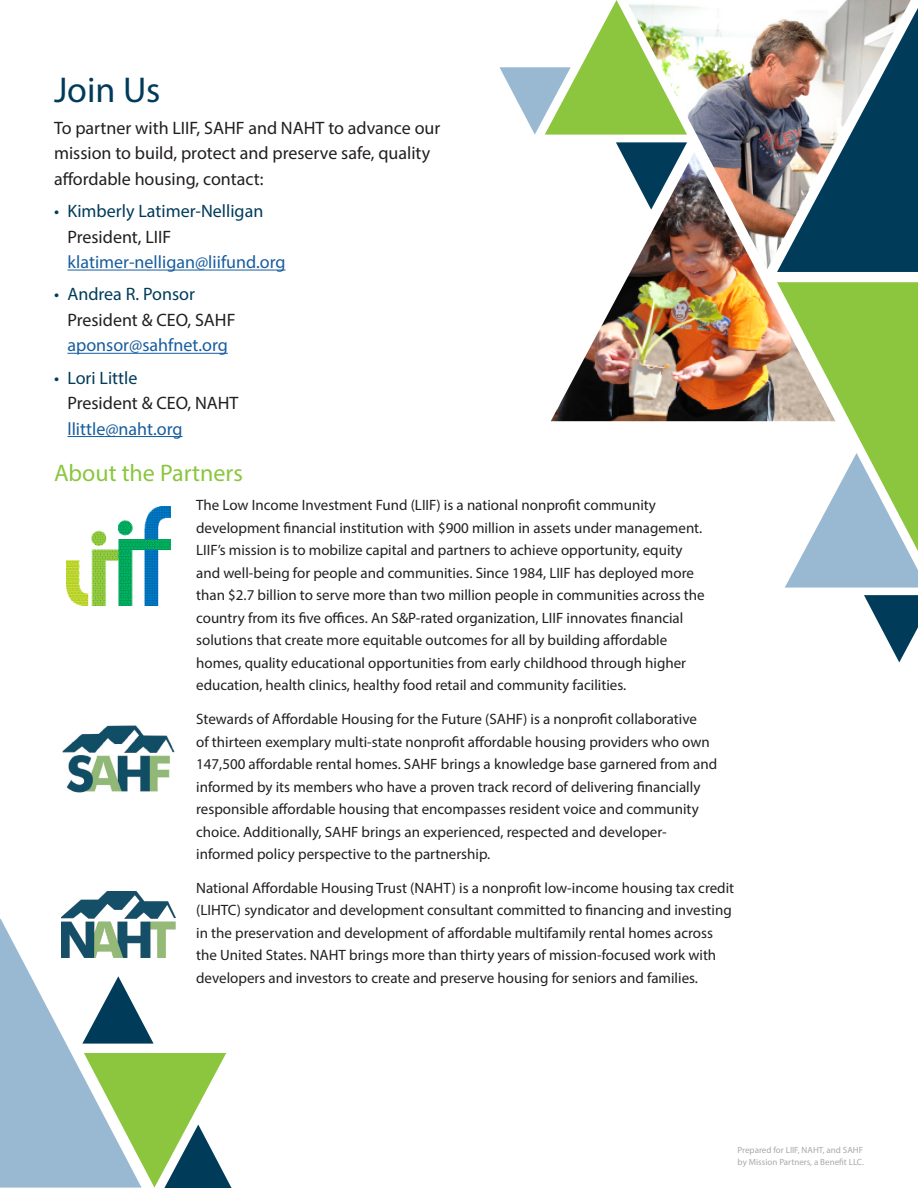
<style>
.page{position:relative;width:918px;height:1188px;background:#fff}
.page>*{position:absolute;margin:0;border:0;box-sizing:border-box;transform-origin:0 0}
.t1{font:36px "Myriad Pro";color:#003b5a}
.t2{font:24px "Myriad Pro";color:#8bc63e}
.p1{font:18px/25.5px "Myriad Pro";color:#231f20}
.position{font:18px "Myriad Pro";color:#175d9e}
.t3{font:18px "Myriad Pro";color:#003b5a}
.position-2{font:18px "Myriad Pro";color:#231f20}
.p1-2{font:15px/22.5px "Myriad Pro";color:#231f20}
.credit{font:9px/12px "Myriad Pro";color:#a8a9ad}
</style>
<div class="page">
<hr style="left:68px;top:270px;width:218px;height:1px;background:#175d9e">
<hr style="left:68px;top:353px;width:160px;height:1px;background:#175d9e">
<hr style="left:68px;top:436px;width:115px;height:1px;background:#175d9e">
<img style="left:687px;top:0;width:224px;height:152px">
<svg style="left:777px;top:8px;width:141px;height:264px"></svg>
<svg style="left:777px;top:282px;width:141px;height:306px"></svg>
<svg style="left:616px;top:142px;width:71px;height:10px"></svg>
<svg style="left:864px;top:595px;width:54px;height:67px"></svg>
<svg style="left:500px;top:0;width:187px;height:135px"></svg>
<svg style="left:0;top:918px;width:232px;height:270px"></svg>
<img style="left:62px;top:726px;width:112px;height:66px">
<img style="left:67px;top:506px;width:103px;height:100px">
<img style="left:61px;top:892px;width:114px;height:66px">
<img style="left:551px;top:152px;width:284px;height:269px">
<h1 class="t1" style="left:54px;top:67px;width:108px">Join Us</h1>
<p class="p1" style="left:54px;top:115px;width:388px">To partner with LIIF, SAHF and NAHT to advance our mission to build, protect and preserve safe, quality affordable housing, contact:</p>
<p class="t3" style="left:54px;top:200px;width:211px">• Kimberly Latimer-Nelligan</p>
<p class="position-2" style="left:68px;top:226px;width:105px">President, LIIF</p>
<p class="position" style="left:68px;top:251px;width:220px">klatimer-nelligan@liifund.org</p>
<p class="t3" style="left:54px;top:283px;width:142px">• Andrea R. Ponsor</p>
<p class="position-2" style="left:68px;top:309px;width:169px">President &amp; CEO, SAHF</p>
<p class="position" style="left:68px;top:334px;width:162px">aponsor@sahfnet.org</p>
<p class="t3" style="left:54px;top:367px;width:85px">• Lori Little</p>
<p class="position-2" style="left:68px;top:392px;width:173px">President &amp; CEO, NAHT</p>
<p class="position" style="left:68px;top:418px;width:117px">llittle@naht.org</p>
<h2 class="t2" style="left:54px;top:458px;width:190px">About the Partners</h2>
<p class="p1-2" style="left:196px;top:494px;width:510px">The Low Income Investment Fund (LIIF) is a national nonprofit community development financial institution with $900 million in assets under management.<br>LIIF’s mission is to mobilize capital and partners to achieve opportunity, equity and well-being for people and communities. Since 1984, LIIF has deployed more than $2.7 billion to serve more than two million people in communities across the country from its five offices. An S&amp;P-rated organization, LIIF innovates financial solutions that create more equitable outcomes for all by building affordable homes, quality educational opportunities from early childhood through higher education, health clinics, healthy food retail and community facilities.</p>
<p class="p1-2" style="left:196px;top:708px;width:523px">Stewards of Affordable Housing for the Future (SAHF) is a nonprofit collaborative<br>of thirteen exemplary multi-state nonprofit affordable housing providers who own 147,500 affordable rental homes. SAHF brings a knowledge base garnered from and informed by its members who have a proven track record of delivering financially responsible affordable housing that encompasses resident voice and community choice. Additionally, SAHF brings an experienced, respected and developer&shy;informed policy perspective to the partnership.</p>
<p class="p1-2" style="left:196px;top:876px;width:540px">National Affordable Housing Trust (NAHT) is a nonprofit low-income housing tax credit (LIHTC) syndicator and development consultant committed to financing and investing in the preservation and development of affordable multifamily rental homes across the United States. NAHT brings more than thirty years of mission-focused work with developers and investors to create and preserve housing for seniors and families.</p>
<p class="credit" style="left:738px;top:1144px;width:128px">Prepared for LIIF, NAHT, and SAHF by Mission Partners, a Benefit LLC.</p>
</div>
